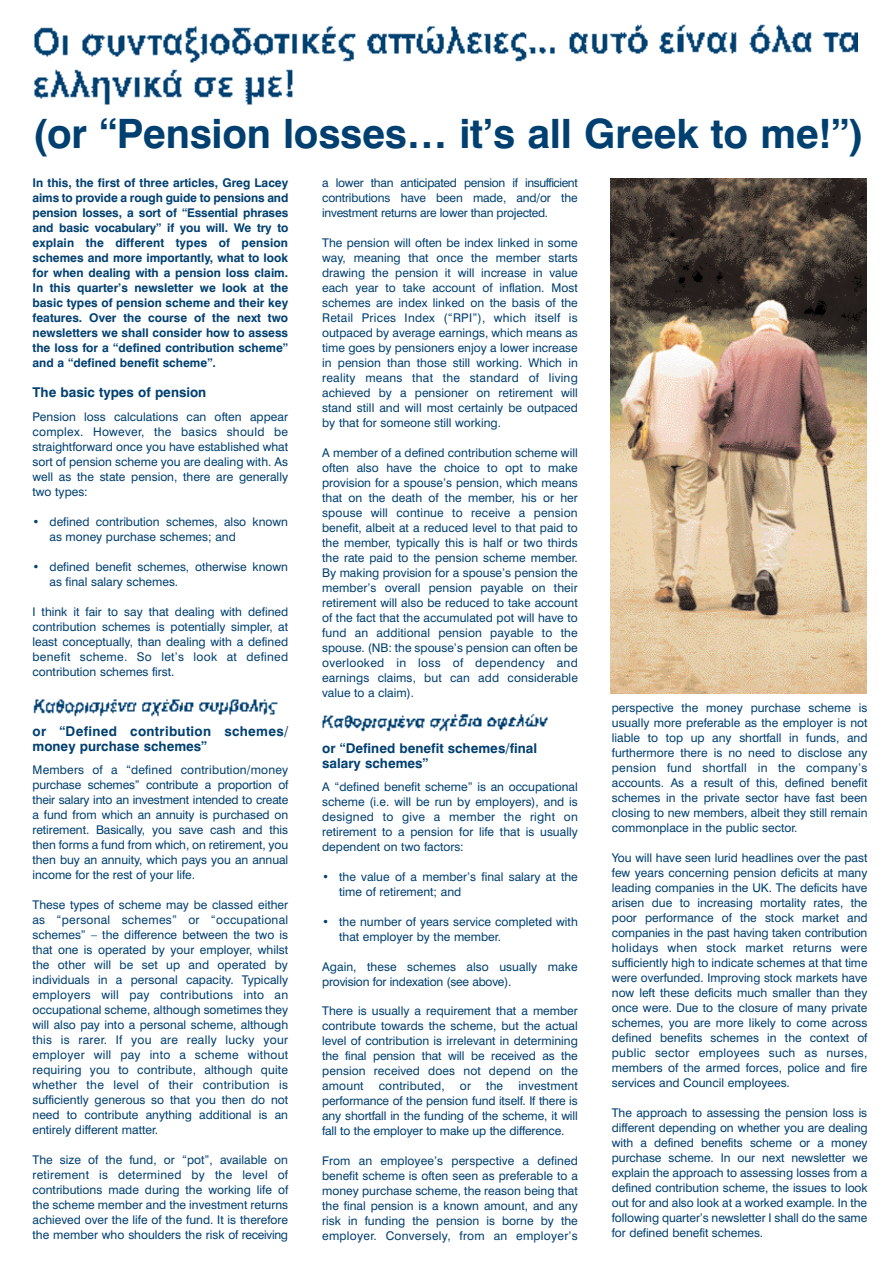
<style>
.page{position:relative;width:893px;height:1263px;background:#fff}
.page>*{position:absolute;margin:0;border:0;box-sizing:border-box;transform-origin:0 0}
.t1{font:700 40.5px "Swiss 721 BT";letter-spacing:-.005em;color:#004071}
.t2{font:700 13.5px/15px "Swiss 721 BT";color:#004071}
.t3{font:700 13.5px/15px "Swiss 721 BT";letter-spacing:.025em;color:#004071}
.t4{font:12px/15px "Swiss 721 BT";color:#004071;text-align:justify}
.t5{font:700 12px/15px "Swiss 721 BT";color:#004071;text-align:justify}
</style>
<div class="page">
<img style="left:34px;top:24px;width:824px;height:81px">
<img style="left:33px;top:699px;width:245px;height:18px">
<img style="left:322px;top:713px;width:226px;height:19px">
<img style="left:611px;top:179px;width:256px;height:514px">
<h1 class="t1" style="left:32px;top:119px;width:833px">(or “Pension losses… it’s all Greek to me!”)</h1>
<p class="t5" style="left:33px;top:177px;width:257px">In this, the first of three articles, Greg Lacey aims to provide a rough guide to pensions and pension losses, a sort of “Essential phrases and basic vocabulary” if you will. We try to explain the different types of pension schemes and more importantly, what to look for when dealing with a pension loss claim.<br>In this quarter’s newsletter we look at the basic types of pension scheme and their key features. Over the course of the next two newsletters we shall consider how to assess the loss for a “defined contribution scheme” and a “defined benefit scheme”.</p>
<p class="t2" style="left:33px;top:386px;width:175px">The basic types of pension</p>
<p class="t4" style="left:33px;top:410px;width:257px">Pension loss calculations can often appear complex. However, the basics should be straightforward once you have established what sort of pension scheme you are dealing with. As well as the state pension, there are generally two types:</p>
<p class="t4" style="left:50px;top:515px;width:240px;text-indent:-17px">• defined contribution schemes, also known as money purchase schemes; and</p>
<p class="t4" style="left:50px;top:560px;width:240px;text-indent:-17px">• defined benefit schemes, otherwise known as final salary schemes.</p>
<p class="t4" style="left:33px;top:605px;width:257px">I think it fair to say that dealing with defined contribution schemes is potentially simpler, at least conceptually, than dealing with a defined benefit scheme. So let’s look at defined contribution schemes first.</p>
<p class="t4" style="left:322px;top:177px;width:257px">a lower than anticipated pension if insufficient contributions have been made, and/or the investment returns are lower than projected.</p>
<p class="t4" style="left:322px;top:237px;width:257px">The pension will often be index linked in some way, meaning that once the member starts drawing the pension it will increase in value each year to take account of inflation. Most schemes are index linked on the basis of the Retail Prices Index (“RPI”), which itself is outpaced by average earnings, which means as time goes by pensioners enjoy a lower increase in pension than those still working. Which in reality means that the standard of living achieved by a pensioner on retirement will stand still and will most certainly be outpaced by that for someone still working.</p>
<p class="t4" style="left:322px;top:447px;width:257px">A member of a defined contribution scheme will often also have the choice to opt to make provision for a spouse’s pension, which means that on the death of the member, his or her spouse will continue to receive a pension benefit, albeit at a reduced level to that paid to the member, typically this is half or two thirds the rate paid to the pension scheme member.<br>By making provision for a spouse’s pension the member’s overall pension payable on their retirement will also be reduced to take account of the fact that the accumulated pot will have to fund an additional pension payable to the spouse. (NB: the spouse’s pension can often be overlooked in loss of dependency and earnings claims, but can add considerable value to a claim).</p>
<p class="t3" style="left:33px;top:725px;width:257px">or “Defined contribution schemes/ money purchase schemes”</p>
<p class="t4" style="left:33px;top:764px;width:257px">Members of a “defined contribution/money purchase schemes” contribute a proportion of their salary into an investment intended to create a fund from which an annuity is purchased on retirement. Basically, you save cash and this then forms a fund from which, on retirement, you then buy an annuity, which pays you an annual income for the rest of your life.</p>
<p class="t4" style="left:33px;top:899px;width:257px">These types of scheme may be classed either as “personal schemes” or “occupational schemes” – the difference between the two is that one is operated by your employer, whilst the other will be set up and operated by individuals in a personal capacity. Typically employers will pay contributions into an occupational scheme, although sometimes they will also pay into a personal scheme, although this is rarer. If you are really lucky your employer will pay into a scheme without requiring you to contribute, although quite whether the level of their contribution is sufficiently generous so that you then do not need to contribute anything additional is an entirely different matter.</p>
<p class="t4" style="left:33px;top:1154px;width:257px">The size of the fund, or “pot”, available on retirement is determined by the level of contributions made during the working life of the scheme member and the investment returns achieved over the life of the fund. It is therefore the member who shoulders the risk of receiving</p>
<p class="t2" style="left:322px;top:742px;width:216px">or “Defined benefit schemes/final salary schemes”</p>
<p class="t4" style="left:322px;top:781px;width:257px">A “defined benefit scheme” is an occupational scheme (i.e. will be run by employers), and is designed to give a member the right on retirement to a pension for life that is usually dependent on two factors:</p>
<p class="t4" style="left:339px;top:871px;width:240px;text-indent:-17px">• the value of a member’s final salary at the time of retirement; and</p>
<p class="t4" style="left:339px;top:916px;width:240px;text-indent:-17px">• the number of years service completed with that employer by the member.</p>
<p class="t4" style="left:322px;top:961px;width:257px">Again, these schemes also usually make provision for indexation (see above).</p>
<p class="t4" style="left:322px;top:1004px;width:257px">There is usually a requirement that a member contribute towards the scheme, but the actual level of contribution is irrelevant in determining the final pension that will be received as the pension received does not depend on the amount</p>
<p class="t4" style="left:322px;top:1079px;width:257px;text-indent:196px">investment performance of the pension fund itself. If there is any shortfall in the funding of the scheme, it will fall to the employer to make up the difference.</p>
<p class="t4" style="left:322px;top:1154px;width:257px">From an employee’s perspective a defined benefit scheme is often seen as preferable to a money purchase scheme, the reason being that the final pension is a known amount, and any risk in funding the pension is borne by the employer. Conversely, from an employer’s</p>
<p class="t4" style="left:379px;top:1079px;width:67px">contributed,</p>
<p class="t4" style="left:460px;top:1079px;width:13px">or</p>
<p class="t4" style="left:486px;top:1079px;width:19px">the</p>
<p class="t4" style="left:612px;top:702px;width:257px">perspective the money purchase scheme is usually more preferable as the employer is not liable to top up any shortfall in funds, and furthermore there is no need to disclose any pension fund shortfall in the company’s accounts. As a result of this, defined benefit schemes in the private sector have fast been closing to new members, albeit they still remain commonplace in the public sector.</p>
<p class="t4" style="left:612px;top:852px;width:257px">You will have seen lurid headlines over the past few years concerning pension deficits at many leading companies in the UK. The deficits have arisen due to increasing mortality rates, the poor performance of the stock market and companies in the past having taken contribution holidays when stock market returns were sufficiently high to indicate schemes at that time were overfunded. Improving stock markets have now left these deficits much smaller than they once were. Due to the closure of many private schemes, you are more likely to come across defined benefits schemes in the context of public sector employees such as nurses, members of the armed forces, police and fire services and Council employees.</p>
<p class="t4" style="left:612px;top:1107px;width:257px">The approach to assessing the pension loss is different depending on whether you are dealing with a defined benefits scheme or a money purchase scheme. In our next newsletter we explain the approach to assessing losses from a defined contribution scheme, the issues to look out for and also look at a worked example. In the following quarter’s newsletter I shall do the same for defined benefit schemes.</p>
</div>
